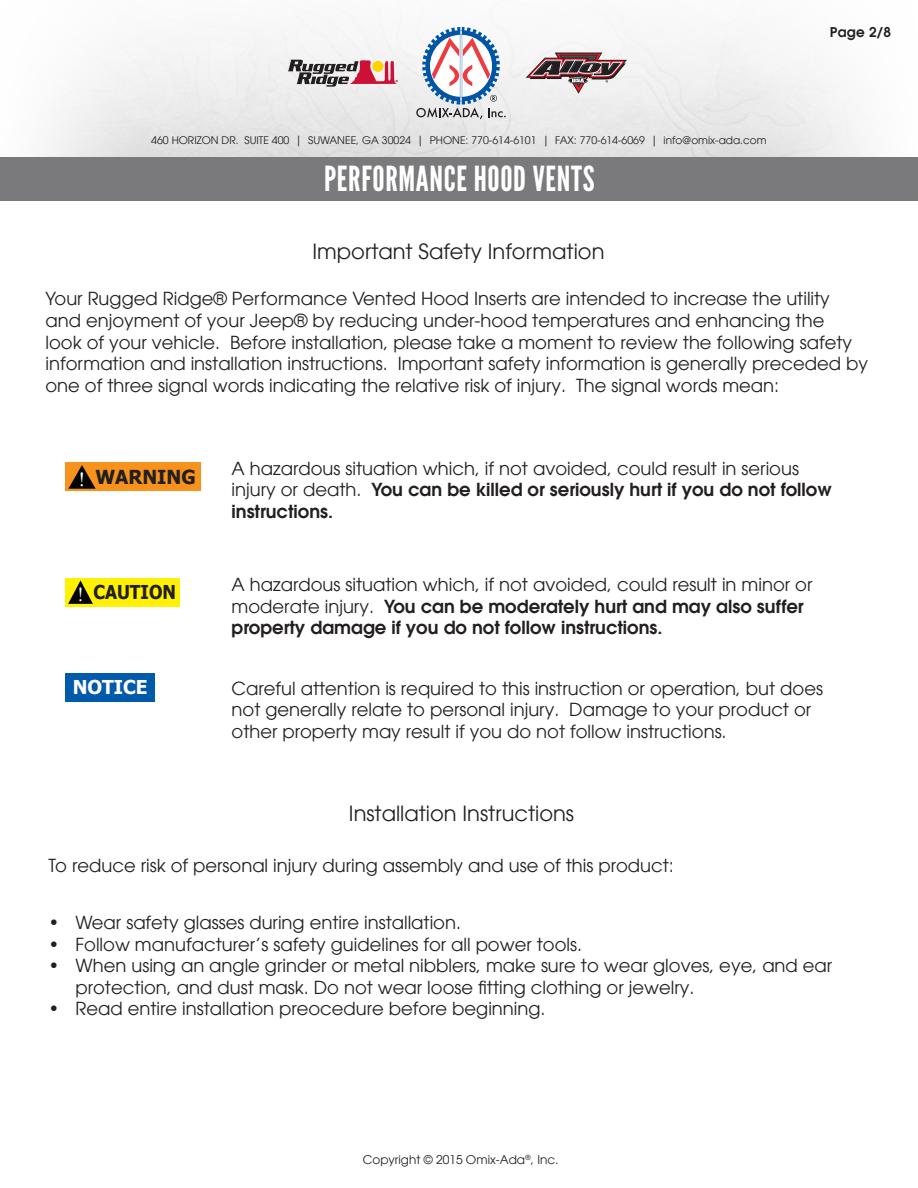
<style>
.page{position:relative;width:918px;height:1188px;background:#fff}
.page>*{position:absolute;margin:0;border:0;box-sizing:border-box;transform-origin:0 0}
.t1{font:34.5px "League Gothic";letter-spacing:.02em;color:#fff}
.t2{font:21px "Avant Garde LT";color:#231f20}
.t3{font:700 19.35px "Tahoma";color:#231f20}
.t4{font:700 19.05px "Tahoma";color:#231f20;scale:.92 1}
.t5{font:700 19.05px "Tahoma";color:#fff}
.t6{font:18px/21.6px "Avant Garde LT";color:#231f20}
.t7{font:600 18px/21.6px "Avant Garde LT";color:#231f20}
.t8{font:600 13.5px "Avant Garde LT";color:#231f20}
.t9{font:12px "Avant Garde LT";color:#231f20}
.t10{font:10.5px "Avant Garde LT";color:#231f20}
.s1{font-weight:600}
.s2{font-weight:400}
</style>
<div class="page">
<svg style="left:416px;top:27px;width:90px;height:92px"></svg>
<svg style="left:526px;top:53px;width:101px;height:41px"></svg>
<svg style="left:288px;top:60px;width:110px;height:27px"></svg>
<div style="left:1px;top:157px;width:917px;height:44px;background:#7a797b"></div>
<div style="left:65px;top:462px;width:135px;height:29px;background:#f7931d"></div>
<div style="left:65px;top:578px;width:115px;height:29px;background:#fff101"></div>
<div style="left:65px;top:673px;width:89px;height:29px;background:#015aaa"></div>
<svg style="left:68px;top:465px;width:28px;height:24px"></svg>
<svg style="left:68px;top:580px;width:25px;height:24px"></svg>
<p class="t10" style="left:151px;top:134px;width:617px">460 HORIZON DR. SUITE 400 | SUWANEE, GA 30024 | PHONE: 770-614-6101 | FAX: 770-614-6069 | info@omix-ada.com</p>
<h1 class="t1" style="left:324px;top:159px;width:272px">PERFORMANCE HOOD VENTS</h1>
<p class="t8" style="left:830px;top:23px;width:63px">Page 2/8</p>
<p class="t2" style="left:313px;top:239px;width:294px">Important Safety Information</p>
<p class="t6" style="left:46px;top:288px;width:824px">Your Rugged Ridge® Performance Vented Hood Inserts are intended to increase the utility and enjoyment of your Jeep® by reducing under-hood temperatures and enhancing the<br>look of your vehicle. Before installation, please take a moment to review the following safety information and installation instructions. Important safety information is generally preceded by one of three signal words indicating the relative risk of injury. The signal words mean:</p>
<p class="t3" style="left:95px;top:464px;width:102px">WARNING</p>
<p class="t4" style="left:93px;top:579px;width:91px">CAUTION</p>
<p class="t5" style="left:73px;top:674px;width:76px">NOTICE</p>
<p class="t6" style="left:232px;top:457px;width:602px">A hazardous situation which, if not avoided, could result in serious injury or death. <span class="s1">You can be killed or seriously hurt if you do not follow instructions.</span></p>
<p class="t7" style="left:232px;top:573px;width:582px"><span class="s2">A hazardous situation which, if not avoided, could result in minor or moderate injury.</span> You can be moderately hurt and may also suffer property damage if you do not follow instructions.</p>
<p class="t6" style="left:232px;top:677px;width:593px">Careful attention is required to this instruction or operation, but does not generally relate to personal injury. Damage to your product or other property may result if you do not follow instructions.</p>
<p class="t2" style="left:349px;top:801px;width:227px">Installation Instructions</p>
<p class="t6" style="left:49px;top:854px;width:627px">To reduce risk of personal injury during assembly and use of this product:</p>
<p class="t6" style="left:49px;top:912px;width:414px">• Wear safety glasses during entire installation.</p>
<p class="t6" style="left:49px;top:933px;width:535px">• Follow manufacturer’s safety guidelines for all power tools.</p>
<p class="t6" style="left:76px;top:955px;width:758px;text-indent:-27px">• When using an angle grinder or metal nibblers, make sure to wear gloves, eye, and ear protection, and dust mask. Do not wear loose fitting clothing or jewelry.</p>
<p class="t6" style="left:49px;top:998px;width:499px">• Read entire installation preocedure before beginning.</p>
<p class="t9" style="left:363px;top:1153px;width:197px">Copyright © 2015 Omix-Ada<sup>®</sup>, Inc.</p>
</div>
